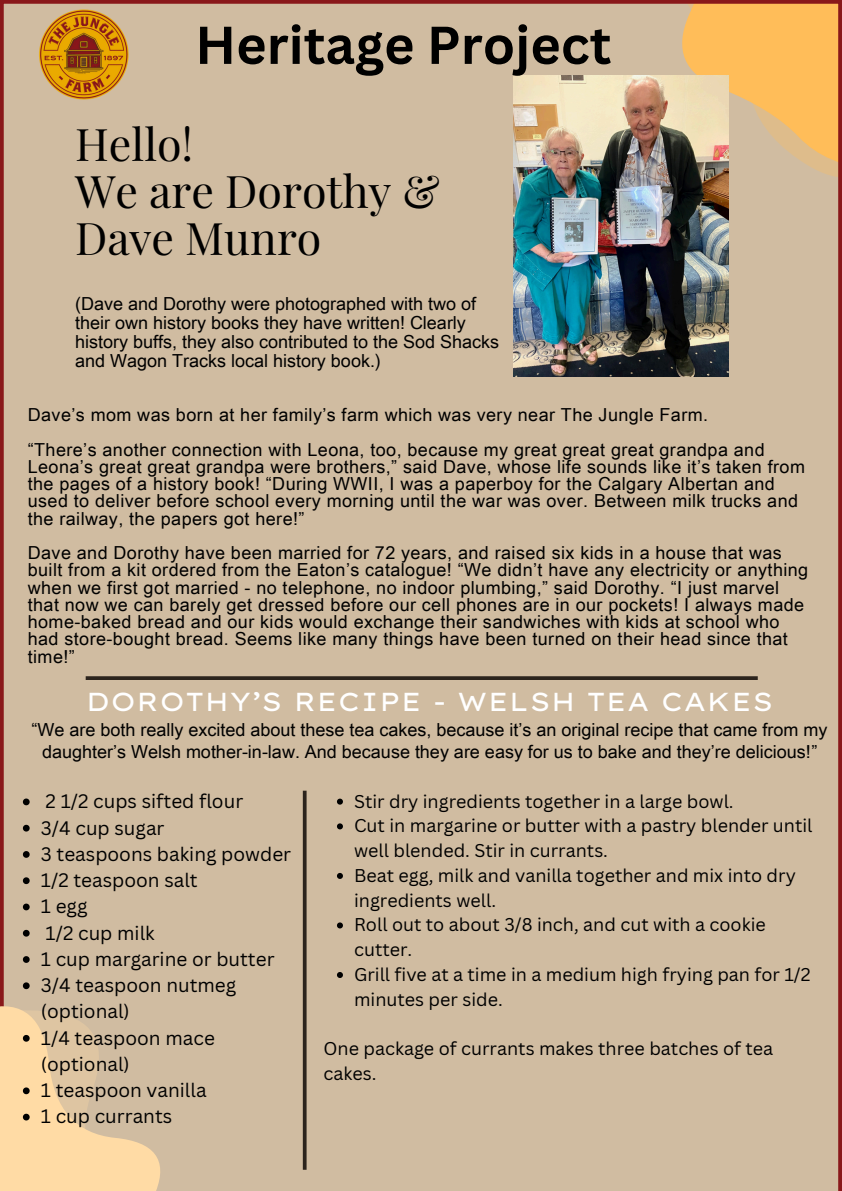
<style>
.page{position:relative;width:842px;height:1191px;background:#fff}
.page>*{position:absolute;margin:0;border:0;box-sizing:border-box;transform-origin:0 0}
.t1{font:700 52px "Canva Sans";color:#000}
.t2{font:44.8px/47.2px "Playfair Display";color:#000}
.t3{font:26px "Lexend Mega";color:#fff}
.t4{font:19px/26.2px "Canva Sans";color:#000}
.t5{font:18px/17.2px "Arial Unicode MS";letter-spacing:.025em;color:#000}
.t6{font:18px/18.8px "Arial Unicode MS";color:#000;text-align:center}
.t7{font:18px/24.8px "Canva Sans";color:#000}
</style>
<div class="page">
<div style="left:0;top:0;width:842px;height:1190px;background:#d0bca1"></div>
<svg style="left:86px;top:676px;width:672px;height:4px;fill:#2c241d"></svg>
<img style="left:9px;top:0;width:150px;height:136px">
<svg style="left:23px;top:798px;width:7px;height:7px"></svg>
<svg style="left:23px;top:824px;width:7px;height:7px"></svg>
<svg style="left:23px;top:851px;width:7px;height:6px"></svg>
<svg style="left:23px;top:877px;width:7px;height:7px"></svg>
<svg style="left:23px;top:903px;width:7px;height:7px"></svg>
<svg style="left:23px;top:929px;width:7px;height:7px"></svg>
<svg style="left:23px;top:956px;width:7px;height:6px"></svg>
<svg style="left:23px;top:982px;width:7px;height:7px"></svg>
<svg style="left:0;top:999px;width:168px;height:191px"></svg>
<svg style="left:303px;top:790px;width:4px;height:379px;fill:#2c241d"></svg>
<img style="left:514px;top:76px;width:214px;height:300px">
<svg style="left:337px;top:798px;width:6px;height:6px"></svg>
<svg style="left:337px;top:823px;width:6px;height:6px"></svg>
<svg style="left:337px;top:872px;width:6px;height:6px"></svg>
<svg style="left:337px;top:922px;width:6px;height:6px"></svg>
<svg style="left:337px;top:971px;width:6px;height:6px"></svg>
<p class="t1" style="left:195px;top:8px;width:418px">Heritage Project</p>
<p class="t2" style="left:75px;top:119px;width:366px">Hello!<br>We are Dorothy &amp;<br>Dave Munro</p>
<p class="t6" style="left:75px;top:293px;width:425px;text-align:left">(Dave and Dorothy were photographed with two of their own history books they have written! Clearly history buffs, they also contributed to the Sod Shacks and Wagon Tracks local history book.)</p>
<p class="t5" style="left:28px;top:405px;width:682px">Dave’s mom was born at her family’s farm which was very near The Jungle Farm.</p>
<p class="t5" style="left:28px;top:440px;width:779px">“There’s another connection with Leona, too, because my great great great grandpa and Leona’s great great grandpa were brothers,” said Dave, whose life sounds like it’s taken from the pages of a history book! “During WWII, I was a paperboy for the Calgary Albertan and used to deliver before school every morning until the war was over. Between milk trucks and the railway, the papers got here!”</p>
<p class="t5" style="left:28px;top:543px;width:782px">Dave and Dorothy have been married for 72 years, and raised six kids in a house that was built from a kit ordered from the Eaton’s catalogue! “We didn’t have any electricity or anything when we first got married - no telephone, no indoor plumbing,” said Dorothy. “I just marvel that now we can barely get dressed before our cell phones are in our pockets! I always made home-baked bread and our kids would exchange their sandwiches with kids at school who had store-bought bread. Seems like many things have been turned on their head since that time!”</p>
<h3 class="t3" style="left:86px;top:685px;width:689px">DOROTHY’S RECIPE - WELSH TEA CAKES</h3>
<p class="t6" style="left:32px;top:717px;width:797px;line-height:22.5px">“We are both really excited about these tea cakes, because it’s an original recipe that came from my daughter’s Welsh mother-in-law. And because they are easy for us to bake and they’re delicious!”</p>
<p class="t4" style="left:46px;top:787px;width:199px">2 1/2 cups sifted flour</p>
<h1 class="t4" style="left:41px;top:814px;width:125px">3/4 cup sugar</h1>
<p class="t4" style="left:41px;top:840px;width:252px">3 teaspoons baking powder</p>
<h2 class="t4" style="left:41px;top:866px;width:158px">1/2 teaspoon salt</h2>
<p class="t4" style="left:41px;top:892px;width:48px">1 egg</p>
<p class="t4" style="left:46px;top:919px;width:111px">1/2 cup milk</p>
<p class="t4" style="left:41px;top:945px;width:235px">1 cup margarine or butter</p>
<p class="t4" style="left:41px;top:971px;width:197px">3/4 teaspoon nutmeg (optional)</p>
<p class="t4" style="left:41px;top:1024px;width:175px">1/4 teaspoon mace (optional)</p>
<p class="t4" style="left:41px;top:1076px;width:167px">1 teaspoon vanilla</p>
<p class="t4" style="left:41px;top:1102px;width:133px">1 cup currants</p>
<p class="t7" style="left:354px;top:788px;width:381px">Stir dry ingredients together in a large bowl.</p>
<p class="t7" style="left:354px;top:813px;width:460px">Cut in margarine or butter with a pastry blender until well blended. Stir in currants.</p>
<p class="t7" style="left:354px;top:862px;width:443px">Beat egg, milk and vanilla together and mix into dry ingredients well.</p>
<p class="t7" style="left:354px;top:912px;width:413px">Roll out to about 3/8 inch, and cut with a cookie cutter.</p>
<p class="t7" style="left:354px;top:961px;width:458px">Grill five at a time in a medium high frying pan for 1/2 minutes per side.</p>
<p class="t7" style="left:323px;top:1035px;width:451px">One package of currants makes three batches of tea cakes.</p>
</div>
